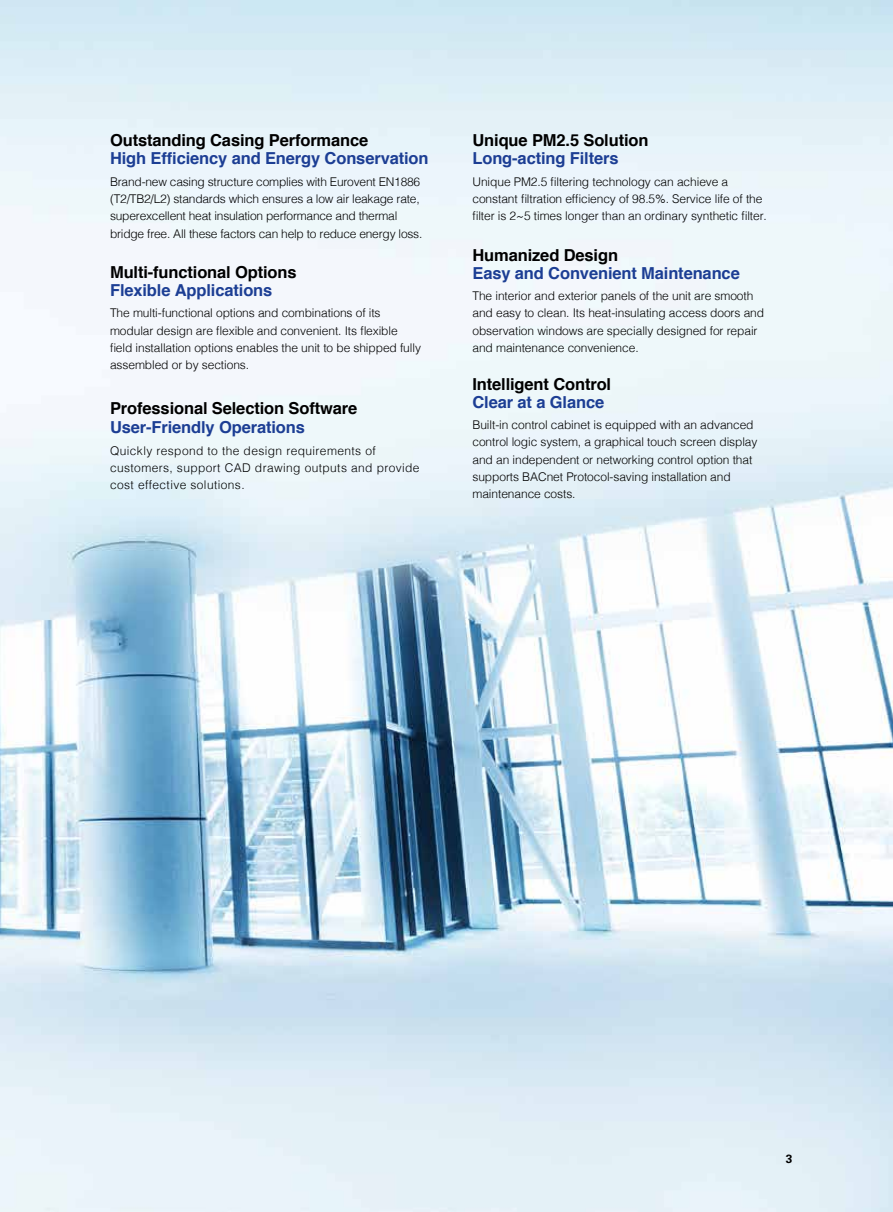
<style>
.page{position:relative;width:893px;height:1212px;background:#fff}
.page>*{position:absolute;margin:0;border:0;box-sizing:border-box;transform-origin:0 0}
.t1{font:700 16.5px "Helvetica";letter-spacing:-.01em;color:#1c3e94}
.t2{font:700 16.5px "Helvetica";letter-spacing:-.01em;color:#000}
.t3{font:300 12px/17.2px "Helvetica";letter-spacing:-.01em;color:#000}
.t4{font:300 12px/17.2px "Helvetica";letter-spacing:.03em;color:#000}
.t5{font:12px "FZDHTJW GB1 0";color:#000}
</style>
<div class="page">
<img style="left:0;top:0;width:893px;height:1212px">
<h1 class="t2" style="left:110px;top:127px;width:260px">Outstanding Casing Performance</h1>
<h1 class="t1" style="left:110px;top:145px;width:320px">High Efficiency and Energy Conservation</h1>
<p class="t3" style="left:110px;top:172px;width:314px">Brand-new casing structure complies with Eurovent EN1886 (T2/TB2/L2) standards which ensures a low air leakage rate, superexcellent heat insulation performance and thermal bridge free. All these factors can help to reduce energy loss.</p>
<h1 class="t2" style="left:110px;top:259px;width:188px">Multi-functional Options</h1>
<h1 class="t1" style="left:110px;top:277px;width:164px">Flexible Applications</h1>
<p class="t3" style="left:110px;top:304px;width:312px">The multi-functional options and combinations of its modular design are flexible and convenient. Its flexible field installation options enables the unit to be shipped fully assembled or by sections.</p>
<h1 class="t2" style="left:110px;top:394px;width:249px">Professional Selection Software</h1>
<h1 class="t1" style="left:110px;top:414px;width:196px">User-Friendly Operations</h1>
<p class="t4" style="left:110px;top:441px;width:311px">Quickly respond to the design requirements of customers, support CAD drawing outputs and provide cost effective solutions.</p>
<h1 class="t2" style="left:472px;top:127px;width:178px">Unique PM2.5 Solution</h1>
<h1 class="t1" style="left:472px;top:145px;width:148px">Long-acting Filters</h1>
<p class="t3" style="left:472px;top:172px;width:296px">Unique PM2.5 filtering technology can achieve a constant filtration efficiency of 98.5%. Service life of the filter is 2~5 times longer than an ordinary synthetic filter.</p>
<h1 class="t2" style="left:472px;top:241px;width:147px">Humanized Design</h1>
<h1 class="t1" style="left:472px;top:259px;width:269px">Easy and Convenient Maintenance</h1>
<p class="t3" style="left:472px;top:286px;width:293px">The interior and exterior panels of the unit are smooth and easy to clean. Its heat-insulating access doors and observation windows are specially designed for repair and maintenance convenience.</p>
<h1 class="t2" style="left:472px;top:370px;width:140px">Intelligent Control</h1>
<h1 class="t1" style="left:472px;top:388px;width:133px">Clear at a Glance</h1>
<p class="t3" style="left:472px;top:415px;width:287px">Built-in control cabinet is equipped with an advanced control logic system, a graphical touch screen display and an independent or networking control option that supports BACnet Protocol-saving installation and maintenance costs.</p>
<p class="t5" style="left:786px;top:1152px;width:8px">3</p>
</div>
